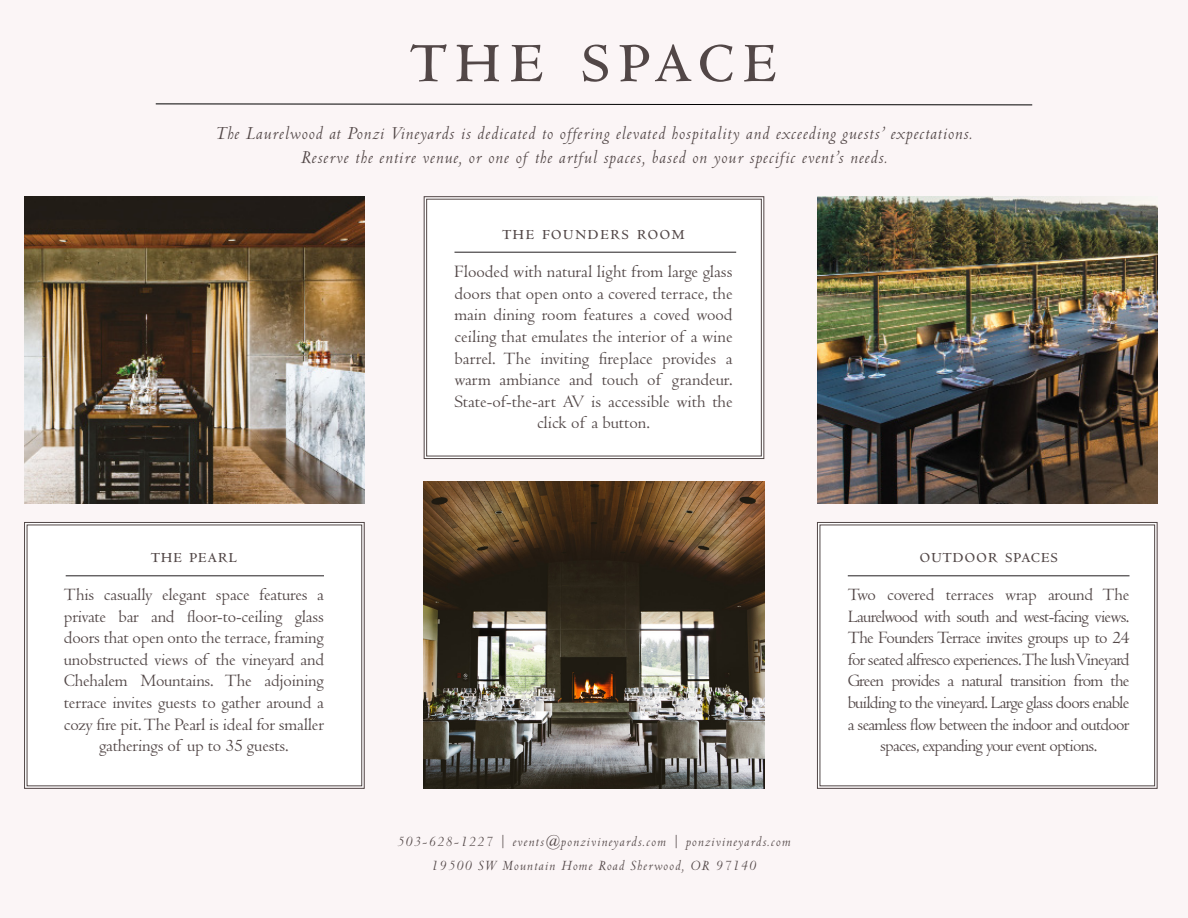
<style>
.page{position:relative;width:1188px;height:918px;background:#fbf5f6}
.page>*{position:absolute;margin:0;border:0;box-sizing:border-box;transform-origin:0 0}
.t1{font:90px "Centaur MT SC";letter-spacing:.08em;color:#524747}
.t2{font:22.5px "Centaur MT SC";letter-spacing:.03em;color:#524747}
.t3{font:22.5px "Centaur MT SC";letter-spacing:.05em;color:#524747}
.t4{font:italic 19.5px "Centaur";letter-spacing:.05em;color:#524747}
.t5{font:18px/21.6px "Centaur";letter-spacing:-.01em;color:#524747;text-align:center}
.t6{font:18px/21.6px "Centaur";letter-spacing:-.04em;color:#524747;text-align:center}
.t7{font:italic 15px/24px "Centaur";letter-spacing:.08em;color:#524747;text-align:center}
</style>
<div class="page">
<img style="left:24px;top:196px;width:340px;height:307px">
<img style="left:424px;top:482px;width:340px;height:307px">
<img style="left:817px;top:196px;width:340px;height:307px">
<div style="left:24px;top:522px;width:341px;height:267px;background:#fff"></div>
<div style="left:424px;top:196px;width:340px;height:263px;background:#fff"></div>
<div style="left:426px;top:199px;width:336px;height:257px;border:1px solid #524747"></div>
<div style="left:817px;top:522px;width:341px;height:267px;background:#fff"></div>
<svg style="left:155px;top:103px;width:878px;height:3px"></svg>
<hr style="left:848px;top:576px;width:282px;height:1px;background:#231f20">
<hr style="left:454px;top:252px;width:282px;height:1px;background:#231f20">
<hr style="left:66px;top:576px;width:258px;height:1px;background:#231f20">
<p class="t1" style="left:410px;top:5px;width:369px">the space</p>
<p class="t4" style="left:215px;top:123px;width:759px">The Laurelwood at Ponzi Vineyards is dedicated to offering elevated hospitality and exceeding guests’ expectations.</p>
<p class="t4" style="left:301px;top:147px;width:588px">Reserve the entire venue, or one of the artful spaces, based on your specific event’s needs.</p>
<p class="t2" style="left:151px;top:542px;width:88px">the pearl</p>
<p class="t5" style="left:64px;top:584px;width:262px">This casually elegant space features a private bar and floor-to-ceiling glass doors that open onto the terrace, framing unobstructed views of the vineyard and Chehalem Mountains. The adjoining terrace invites guests to gather around a cozy fire pit. The Pearl is ideal for smaller gatherings of up to 35 guests.</p>
<p class="t3" style="left:502px;top:220px;width:184px">the founders room</p>
<p class="t5" style="left:454px;top:261px;width:280px">Flooded with natural light from large glass doors that open onto a covered terrace, the main dining room features a coved wood ceiling that emulates the interior of a wine barrel. The inviting fireplace provides a warm ambiance and touch of grandeur.<br>State-of-the-art AV is accessible with the click of a button.</p>
<p class="t7" style="left:397px;top:830px;width:395px">503-628-1227 | events@ponzivineyards.com | ponzivineyards.com</p>
<p class="t7" style="left:431px;top:854px;width:327px">19500 SW Mountain Home Road Sherwood, OR 97140</p>
<p class="t7" style="left:397px;top:832px;width:395px">503-628-1227 | events@ponzivineyards.com | ponzivineyards.com<br>19500 SW Mountain Home Road Sherwood, OR 97140</p>
<p class="t2" style="left:919px;top:542px;width:140px">outdoor spaces</p>
<p class="t6" style="left:848px;top:584px;width:283px">Two covered terraces wrap around The Laurelwood with south and west-facing views.<br>The Founders Terrace invites groups up to 24 for seated alfresco experiences. The lush Vineyard Green provides a natural transition from the building to the vineyard. Large glass doors enable a seamless flow between the indoor and outdoor spaces, expanding your event options.</p>
</div>
